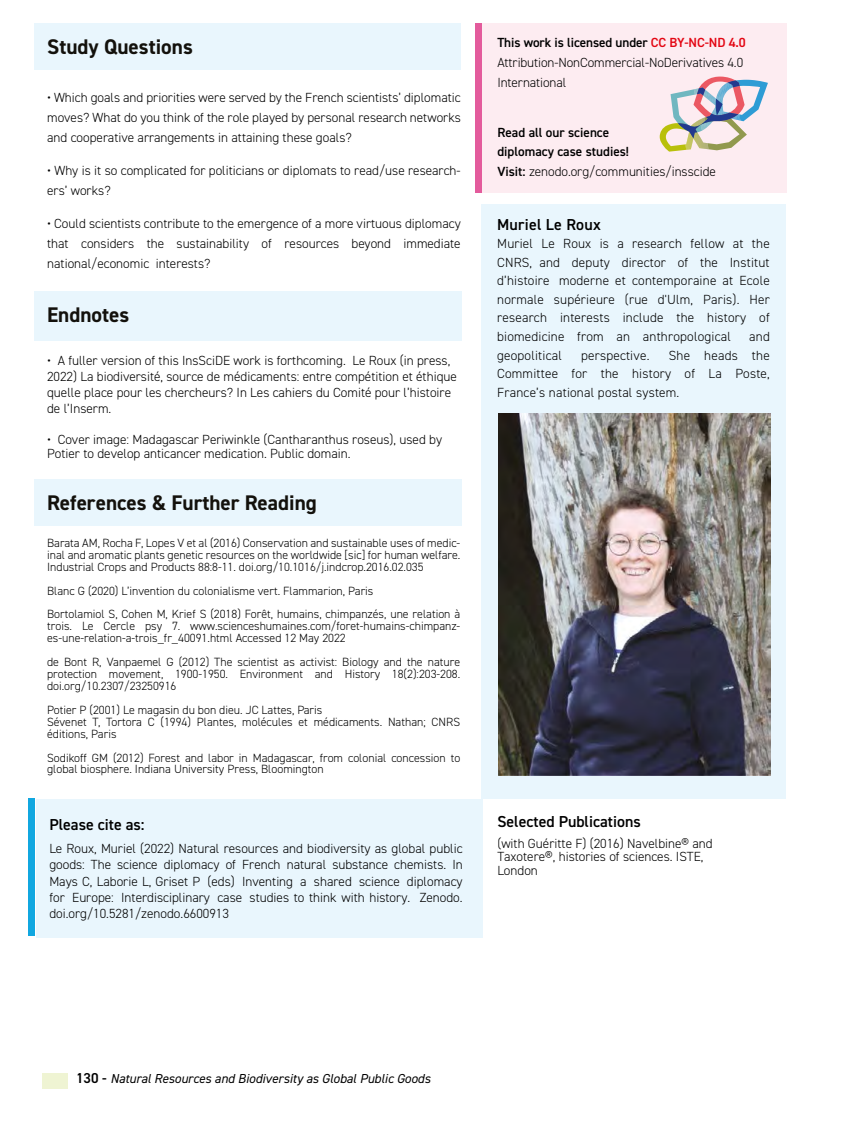
<style>
.page{position:relative;width:851px;height:1123px;background:#fff}
.page>*{position:absolute;margin:0;border:0;box-sizing:border-box;transform-origin:0 0}
.t1{font:700 21.15px "DIN2014";color:#13110c}
.t2{font:600 15.9px "DIN2014";color:#000}
.t3{font:300 13.2px/18.6px "DIN2014";color:#000}
.t4{font:600 13.2px/20px "DIN2014";color:#000}
.t5{font:italic 13.2px "DIN2014";letter-spacing:-.015em;color:#13110c}
.t6{font:italic 13.05px "DIN2014";color:#000}
.t7{font:300 12px/12px "DIN2014";color:#000}
.s1{font-weight:600}
.s2{font-weight:600;color:#e30613}
.s3{font-weight:300}
.s4{font-weight:600;font-style:normal;font-size:13.5px}
.s5{font-weight:600;font-style:normal;font-size:14.4px}
</style>
<div class="page">
<div style="left:482px;top:204px;width:303px;height:594px;background:#e9f6fd"></div>
<div style="left:34px;top:24px;width:426px;height:46px;background:#e9f6fd"></div>
<div style="left:34px;top:291px;width:427px;height:49px;background:#e9f6fd"></div>
<div style="left:34px;top:480px;width:427px;height:46px;background:#e9f6fd"></div>
<div style="left:36px;top:799px;width:447px;height:138px;background:#e9f6fd"></div>
<div style="left:29px;top:799px;width:6px;height:137px;background:#11a7e0"></div>
<div style="left:482px;top:23px;width:303px;height:169px;background:#fdecf1"></div>
<div style="left:475px;top:23px;width:6px;height:169px;background:#e35b9c"></div>
<svg style="left:659px;top:77px;width:108px;height:75px"></svg>
<img style="left:498px;top:414px;width:272px;height:361px">
<div style="left:43px;top:1073px;width:25px;height:15px;background:#eff4d3"></div>
<h1 class="t1" style="left:47px;top:33px;width:147px">Study Questions</h1>
<p class="t3" style="left:497px;top:34px;width:250px;line-height:20px"><span class="s1">This work is licensed under</span> <span class="s2">CC BY-NC-ND 4.0<br></span>Attribution-NonCommercial-NoDerivatives 4.0<br>International</p>
<p class="t3" style="left:47px;top:89px;width:415px;line-height:20px;text-align:justify">• Which goals and priorities were served by the French scientists’ diplomatic moves? What do you think of the role played by personal research networks and cooperative arrangements in attaining these goals?</p>
<p class="t3" style="left:47px;top:161px;width:415px;line-height:20px">• Why is it so complicated for politicians or diplomats to read/use research&shy;ers’ works?</p>
<p class="t3" style="left:47px;top:214px;width:415px;line-height:20px">• Could scientists contribute to the emergence of a more virtuous diplomacy that considers the sustainability of resources beyond immediate</p>
<p class="t2" style="left:497px;top:214px;width:105px">Muriel Le Roux</p>
<p class="t4" style="left:497px;top:122px;width:220px">Read all our science<br>diplomacy case studies!<br>Visit: <span class="s3">zenodo.org/communities/insscide</span></p>
<p class="t3" style="left:497px;top:235px;width:274px;text-align:justify">Muriel Le Roux is a research fellow at the CNRS, and deputy director of the Institut d’histoire moderne et contemporaine at Ecole normale supérieure (rue d'Ulm, Paris). Her research interests include the history of biomedicine from an anthropological</p>
<p class="t3" style="left:47px;top:255px;width:165px">national/economic interests?</p>
<h1 class="t1" style="left:47px;top:301px;width:84px">Endnotes</h1>
<p class="t3" style="left:749px;top:328px;width:22px">and</p>
<p class="t3" style="left:47px;top:354px;width:411px;line-height:15.9px">• A fuller version of this InsSciDE work is forthcoming. Le Roux (in press, 2022) La biodiversité, source de médicaments: entre compétition et éthique quelle place pour les chercheurs? In Les cahiers du Comité pour l’histoire de l’Inserm.</p>
<p class="t3" style="left:47px;top:433px;width:396px;line-height:14.5px">• Cover image: Madagascar Periwinkle (Cantharanthus roseus), used by<br>Potier to develop anticancer medication. Public domain.</p>
<h1 class="t1" style="left:47px;top:489px;width:271px">References &amp; Further Reading</h1>
<p class="t7" style="left:47px;top:538px;width:414px;text-align:justify">Barata AM, Rocha F, Lopes V et al (2016) Conservation and sustainable uses of medic&shy;inal and aromatic plants genetic resources on the worldwide [sic] for human welfare.<br>Industrial Crops and Products 88:8-11. doi.org/10.1016/j.indcrop.2016.02.035</p>
<p class="t7" style="left:47px;top:579px;width:414px;line-height:23.9px">Blanc G (2020) L’invention du colonialisme vert. Flammarion, Paris<br>Bortolamiol S, Cohen M, Krief S (2018) Forêt, humains, chimpanzés, une relation à</p>
<p class="t7" style="left:47px;top:621px;width:414px">trois. Le Cercle psy 7. www.scienceshumaines.com/foret-humains-chimpanz&shy;es-une-relation-a-trois_fr_40091.html Accessed 12 May 2022</p>
<p class="t7" style="left:47px;top:657px;width:414px;text-align:justify">de Bont R, Vanpaemel G (2012) The scientist as activist: Biology and the nature protection movement, 1900-1950. Environment and History 18(2):203-208. doi.org/10.2307/23250916</p>
<p class="t7" style="left:47px;top:705px;width:414px">Potier P (2001) Le magasin du bon dieu. JC Lattes, Paris<br>Sévenet T, Tortora C (1994) Plantes, molécules et médicaments. Nathan; CNRS éditions, Paris</p>
<p class="t7" style="left:47px;top:752px;width:414px">Sodikoff GM (2012) Forest and labor in Madagascar, from colonial concession to global biosphere. Indiana University Press, Bloomington</p>
<p class="t2" style="left:49px;top:813px;width:97px">Please cite as:</p>
<p class="t3" style="left:49px;top:841px;width:415px;line-height:16.2px;text-align:justify">Le Roux, Muriel (2022) Natural resources and biodiversity as global public goods: The science diplomacy of French natural substance chemists. In Mays C, Laborie L, Griset P (eds) Inventing a shared science diplomacy for Europe: Interdisciplinary case studies to think with history. Zenodo. doi.org/10.5281/zenodo.6600913</p>
<p class="t3" style="left:497px;top:347px;width:274px;text-align:justify;text-indent:171px">She heads the Committee for the history of La Poste, France’s national postal system.</p>
<p class="t3" style="left:497px;top:347px;width:66px">geopolitical</p>
<p class="t3" style="left:581px;top:347px;width:70px">perspective.</p>
<p class="t2" style="left:497px;top:811px;width:145px">Selected Publications</p>
<p class="t3" style="left:497px;top:838px;width:217px;line-height:13.2px">(with Guéritte F) (2016) Navelbine® and<br>Taxotere®, histories of sciences. ISTE,<br>London</p>
<p class="t5" style="left:55px;top:1068px;width:332px"><span class="s4">8 -</span> Natural Resources and Biodiversity as Global Public Goods</p>
<p class="t6" style="left:76px;top:1070px;width:356px"><span class="s5">130 -</span> Natural Resources and Biodiversity as Global Public Goods</p>
</div>
